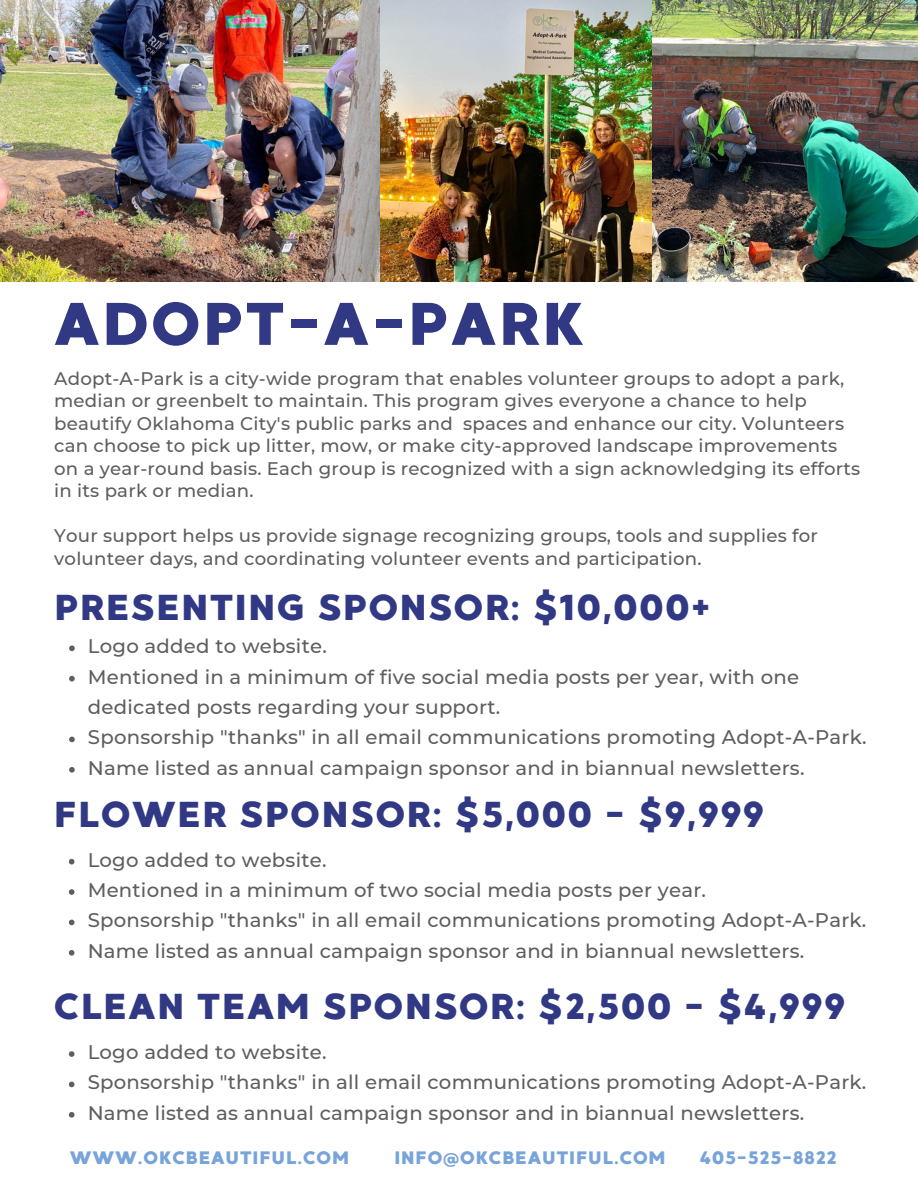
<style>
.page{position:relative;width:918px;height:1188px;background:#fff}
.page>*{position:absolute;margin:0;border:0;box-sizing:border-box;transform-origin:0 0}
.t1{font:60px "MADE Good Time Grotesk";letter-spacing:.05em;color:#313984}
.t2{font:36px "MADE Good Time Grotesk";letter-spacing:.05em;color:#313984}
.t3{font:500 19.65px/30.3px "Montserrat";letter-spacing:.01em;color:#5e5e5e}
.t4{font:500 18.15px/22.5px "Montserrat";letter-spacing:.01em;color:#5e5e5e}
.t5{font:18px "MADE Good Time Grotesk";letter-spacing:.05em;color:#79a4d9}
</style>
<div class="page">
<img style="left:379px;top:0;width:539px;height:281px">
<img style="left:0;top:0;width:379px;height:281px">
<svg style="left:69px;top:645px;width:6px;height:6px"></svg>
<svg style="left:69px;top:676px;width:6px;height:5px"></svg>
<svg style="left:69px;top:737px;width:6px;height:5px"></svg>
<svg style="left:69px;top:767px;width:6px;height:6px"></svg>
<svg style="left:69px;top:859px;width:5px;height:5px"></svg>
<svg style="left:69px;top:889px;width:5px;height:6px"></svg>
<svg style="left:69px;top:920px;width:5px;height:5px"></svg>
<svg style="left:69px;top:950px;width:5px;height:6px"></svg>
<svg style="left:69px;top:1051px;width:5px;height:6px"></svg>
<svg style="left:69px;top:1082px;width:5px;height:5px"></svg>
<svg style="left:69px;top:1112px;width:5px;height:6px"></svg>
<p class="t1" style="left:54px;top:285px;width:531px">ADOPT-A-PARK</p>
<p class="t4" style="left:54px;top:367px;width:808px">Adopt-A-Park is a city-wide program that enables volunteer groups to adopt a park, median or greenbelt to maintain. This program gives everyone a chance to help beautify Oklahoma City's public parks and spaces and enhance our city. Volunteers can choose to pick up litter, mow, or make city-approved landscape improvements on a year-round basis. Each group is recognized with a sign acknowledging its efforts in its park or median.</p>
<p class="t4" style="left:54px;top:525px;width:765px">Your support helps us provide signage recognizing groups, tools and supplies for volunteer days, and coordinating volunteer events and participation.</p>
<p class="t2" style="left:54px;top:585px;width:657px">PRESENTING SPONSOR: $10,000+</p>
<p class="t3" style="left:88px;top:631px;width:240px">Logo added to website.</p>
<p class="t3" style="left:88px;top:662px;width:713px">Mentioned in a minimum of five social media posts per year, with one dedicated posts regarding your support.</p>
<p class="t3" style="left:88px;top:722px;width:780px">Sponsorship "thanks" in all email communications promoting Adopt-A-Park.</p>
<p class="t3" style="left:88px;top:753px;width:718px">Name listed as annual campaign sponsor and in biannual newsletters.</p>
<p class="t2" style="left:54px;top:791px;width:711px">FLOWER SPONSOR: $5,000 - $9,999</p>
<p class="t3" style="left:88px;top:845px;width:240px">Logo added to website.</p>
<p class="t3" style="left:88px;top:875px;width:620px">Mentioned in a minimum of two social media posts per year.</p>
<p class="t3" style="left:88px;top:905px;width:780px">Sponsorship "thanks" in all email communications promoting Adopt-A-Park.</p>
<p class="t3" style="left:88px;top:936px;width:718px">Name listed as annual campaign sponsor and in biannual newsletters.</p>
<p class="t2" style="left:54px;top:984px;width:792px">CLEAN TEAM SPONSOR: $2,500 - $4,999</p>
<p class="t3" style="left:88px;top:1037px;width:240px">Logo added to website.</p>
<p class="t3" style="left:88px;top:1067px;width:780px">Sponsorship "thanks" in all email communications promoting Adopt-A-Park.</p>
<p class="t3" style="left:88px;top:1098px;width:718px">Name listed as annual campaign sponsor and in biannual newsletters.</p>
<p class="t5" style="left:70px;top:1146px;width:281px">WWW.OKCBEAUTIFUL.COM</p>
<p class="t5" style="left:394px;top:1146px;width:273px">INFO@OKCBEAUTIFUL.COM</p>
<p class="t5" style="left:700px;top:1146px;width:138px">405-525-8822</p>
</div>
